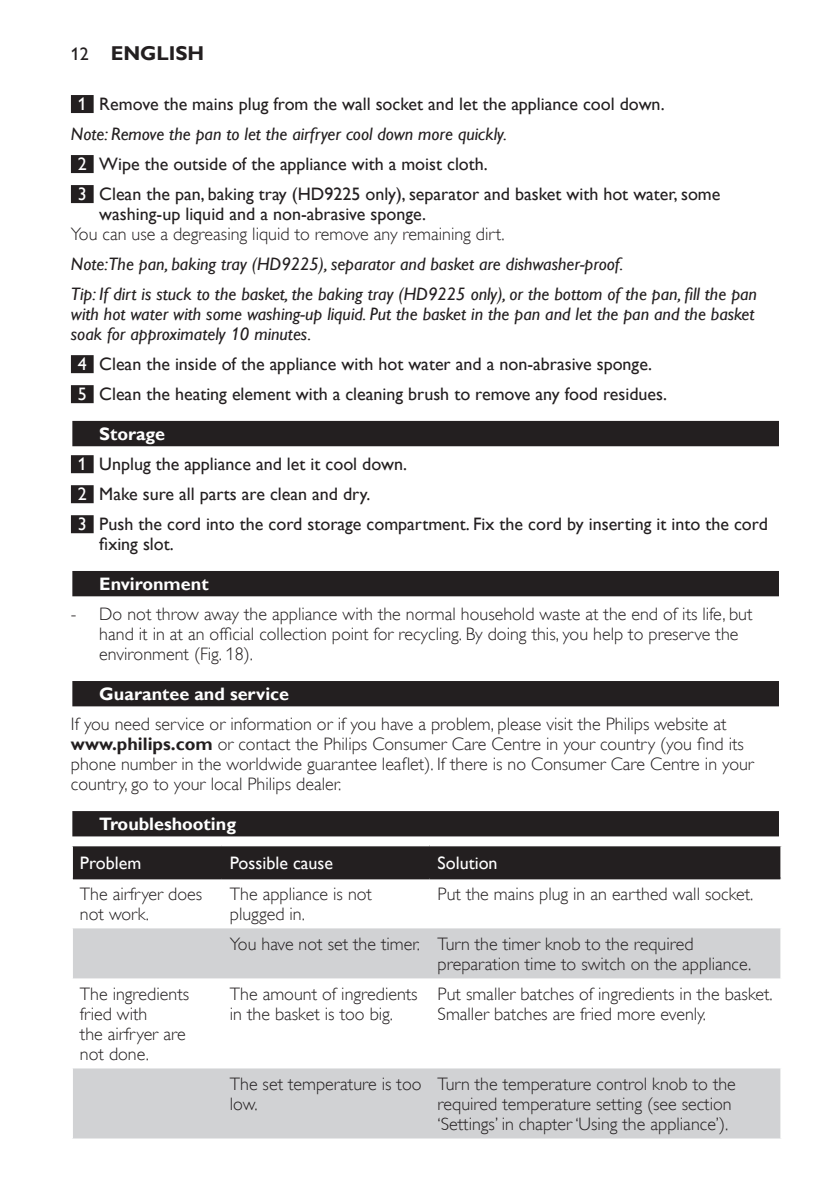
<style>
.page{position:relative;width:840px;height:1191px;background:#fff}
.page>*{position:absolute;margin:0;border:0;box-sizing:border-box;transform-origin:0 0}
.t1{font:700 20px "Gill Sans Alt One WGL";color:#231f20}
.t2{font:18px/20px "Gill Sans Alt One WGL Light";color:#231f20}
.t3{font:18px/30px "Gill Sans Alt One WGL";color:#231f20}
.t4{font:italic 18px/30px "Gill Sans Alt One WGL";color:#231f20}
.t5{font:700 18px "Gill Sans Alt One WGL";color:#fff}
.t6{font:18px "Gill Sans Alt One WGL";color:#fff}
.s1{font-weight:400;font-size:18px}
.s2{color:#fff}
.s3{font-weight:700;color:#fff}
.s4{font-family:"Gill Sans Alt One WGL";font-weight:700}
</style>
<div class="page">
<div style="left:71px;top:95px;width:23px;height:18px;background:#231f20"></div>
<div style="left:71px;top:155px;width:23px;height:18px;background:#231f20"></div>
<div style="left:71px;top:185px;width:23px;height:18px;background:#231f20"></div>
<div style="left:71px;top:355px;width:23px;height:18px;background:#231f20"></div>
<div style="left:71px;top:385px;width:23px;height:18px;background:#231f20"></div>
<div style="left:71px;top:420px;width:709px;height:28px;background:#c4c3c3"></div>
<div style="left:72px;top:421px;width:706px;height:25px;background:#231f20"></div>
<div style="left:71px;top:455px;width:23px;height:18px;background:#231f20"></div>
<div style="left:71px;top:485px;width:23px;height:18px;background:#231f20"></div>
<div style="left:71px;top:515px;width:23px;height:18px;background:#231f20"></div>
<div style="left:71px;top:570px;width:709px;height:28px;background:#b5b4b4"></div>
<div style="left:72px;top:571px;width:706px;height:25px;background:#231f20"></div>
<div style="left:71px;top:680px;width:709px;height:28px;background:#aba9aa"></div>
<div style="left:72px;top:681px;width:706px;height:25px;background:#231f20"></div>
<div style="left:71px;top:810px;width:709px;height:28px;background:#9e9c9d"></div>
<div style="left:72px;top:811px;width:706px;height:25px;background:#231f20"></div>
<div style="left:73px;top:846px;width:707px;height:31px;background:#231f20"></div>
<svg style="left:73px;top:928px;width:707px;height:210px;fill:#d1d2d4"></svg>
<hr style="left:73px;top:877px;width:149px;height:2px;background:#231f20">
<hr style="left:222px;top:877px;width:207px;height:2px;background:#231f20">
<hr style="left:429px;top:877px;width:351px;height:2px;background:#231f20">
<p class="t1" style="left:71px;top:40px;width:130px"><span class="s1">12</span> English</p>
<p class="t3" style="left:78px;top:89px;width:588px"><span class="s2">1</span> Remove the mains plug from the wall socket and let the appliance cool down.</p>
<p class="t4" style="left:71px;top:119px;width:437px">Note: Remove the pan to let the airfryer cool down more quickly.</p>
<p class="t3" style="left:78px;top:149px;width:411px"><span class="s2">2</span> Wipe the outside of the appliance with a moist cloth.</p>
<p class="t3" style="left:78px;top:179px;width:643px"><span class="s2">3</span> Clean the pan, baking tray (HD9225 only), separator and basket with hot water, some</p>
<p class="t3" style="left:99px;top:199px;width:328px">washing-up liquid and a non-abrasive sponge.</p>
<p class="t2" style="left:71px;top:224px;width:435px">You can use a degreasing liquid to remove any remaining dirt.</p>
<p class="t4" style="left:71px;top:249px;width:687px">Note:The pan, baking tray (HD9225), separator and basket are dishwasher-proof.<br>Tip: If dirt is stuck to the basket, the baking tray (HD9225 only), or the bottom of the pan, fill the pan</p>
<p class="t4" style="left:71px;top:304px;width:684px;line-height:20px">with hot water with some washing-up liquid. Put the basket in the pan and let the pan and the basket soak for approximately 10 minutes.</p>
<p class="t3" style="left:78px;top:349px;width:590px"><span class="s2">4</span> Clean the inside of the appliance with hot water and a non-abrasive sponge.<br><span class="s2">5</span> Clean the heating element with a cleaning brush to remove any food residues.</p>
<p class="t3" style="left:78px;top:419px;width:691px;text-indent:22px"><span class="s3">Storage<br></span><span class="s2">1</span> Unplug the appliance and let it cool down.<br><span class="s2">2</span> Make sure all parts are clean and dry.<br><span class="s2">3</span> Push the cord into the cord storage compartment. Fix the cord by inserting it into the cord</p>
<p class="t3" style="left:99px;top:529px;width:76px">fixing slot.</p>
<p class="t5" style="left:99px;top:572px;width:111px">Environment</p>
<p class="t2" style="left:99px;top:604px;width:654px;text-indent:-28px">- Do not throw away the appliance with the normal household waste at the end of its life, but hand it in at an official collection point for recycling. By doing this, you help to preserve the environment (Fig. 18).</p>
<p class="t5" style="left:99px;top:682px;width:191px">Guarantee and service</p>
<p class="t2" style="left:71px;top:714px;width:684px">If you need service or information or if you have a problem, please visit the Philips website at <span class="s4">www.philips.com</span> or contact the Philips Consumer Care Centre in your country (you find its phone number in the worldwide guarantee leaflet). If there is no Consumer Care Centre in your country, go to your local Philips dealer.</p>
<p class="t5" style="left:99px;top:812px;width:138px">Troubleshooting</p>
<p class="t6" style="left:80px;top:851px;width:63px">Problem</p>
<p class="t6" style="left:230px;top:851px;width:105px">Possible cause</p>
<p class="t6" style="left:437px;top:851px;width:61px">Solution</p>
<p class="t2" style="left:80px;top:884px;width:124px">The airfryer does not work.</p>
<p class="t2" style="left:230px;top:884px;width:143px">The appliance is not plugged in.</p>
<p class="t2" style="left:437px;top:884px;width:317px">Put the mains plug in an earthed wall socket.</p>
<p class="t2" style="left:437px;top:934px;width:315px;text-indent:-207px">You have not set the timer. Turn the timer knob to the required preparation time to switch on the appliance.</p>
<p class="t2" style="left:80px;top:984px;width:111px">The ingredients fried with<br>the airfryer are not done.</p>
<p class="t2" style="left:230px;top:984px;width:189px">The amount of ingredients in the basket is too big.</p>
<p class="t2" style="left:437px;top:984px;width:336px">Put smaller batches of ingredients in the basket.<br>Smaller batches are fried more evenly.</p>
<p class="t2" style="left:230px;top:1074px;width:193px">The set temperature is too low.</p>
<p class="t2" style="left:437px;top:1074px;width:300px">Turn the temperature control knob to the required temperature setting (see section ‘Settings’ in chapter ‘Using the appliance’).</p>
</div>
